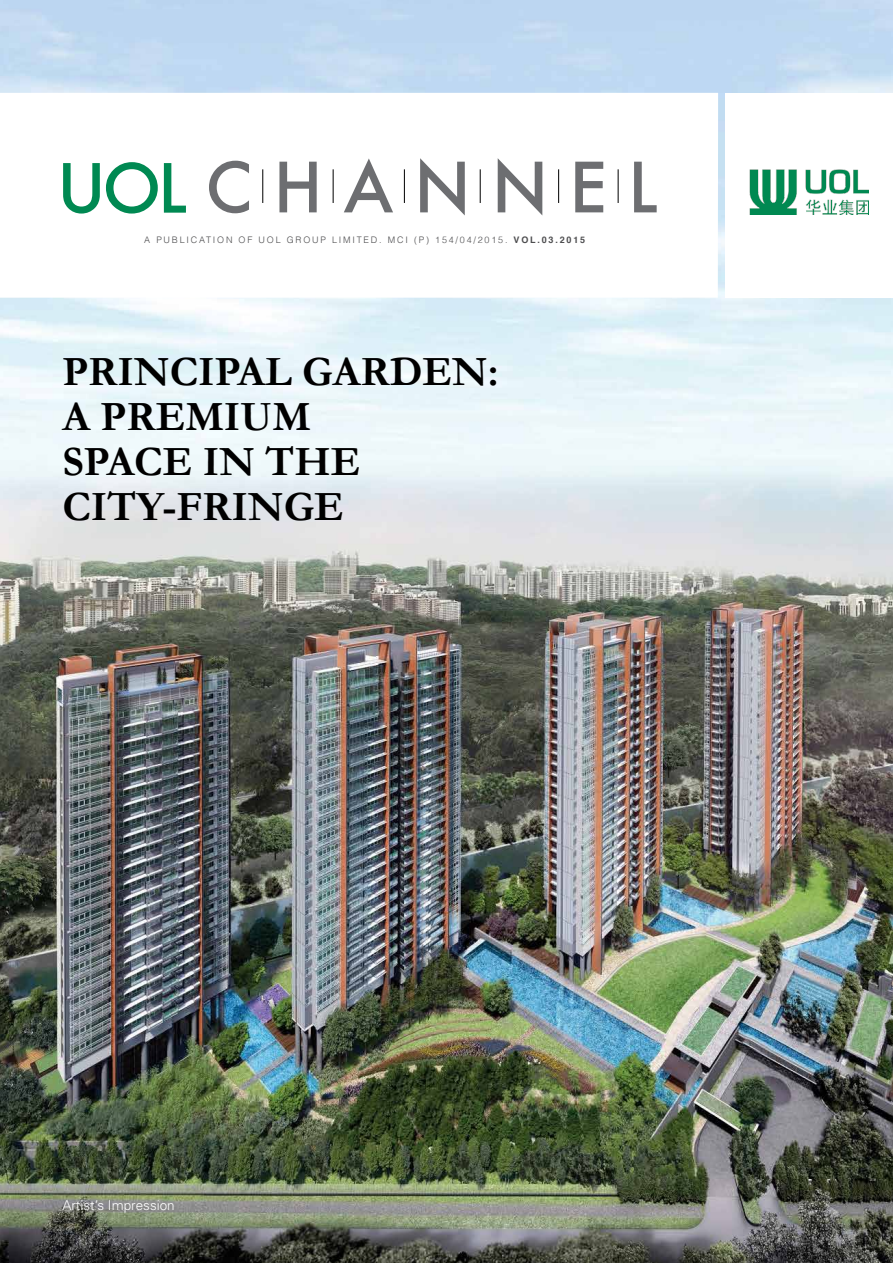
<style>
.page{position:relative;width:893px;height:1263px;background:#fff}
.page>*{position:absolute;margin:0;border:0;box-sizing:border-box;transform-origin:0 0}
.t1{font:500 67.2px "Futura";color:#6d6e71}
.t2{font:700 42px/45px "Garamond";color:#000}
.t3{font:300 13.5px "Univers";color:#fff}
.t4{font:300 9px "Helvetica";letter-spacing:.2em;color:#4d4d4f}
.s1{font-size:65.7px;color:#008952}
.s2{font-weight:700}
</style>
<div class="page">
<img style="left:0;top:0;width:893px;height:1263px">
<div style="left:0;top:93px;width:718px;height:205px;background:#fff"></div>
<div style="left:725px;top:93px;width:168px;height:205px;background:#fff"></div>
<hr style="left:262px;top:169px;width:1px;height:34px;background:#000">
<hr style="left:333px;top:169px;width:1px;height:34px;background:#000">
<hr style="left:404px;top:169px;width:1px;height:34px;background:#000">
<hr style="left:480px;top:169px;width:1px;height:34px;background:#000">
<hr style="left:558px;top:169px;width:1px;height:34px;background:#000">
<hr style="left:618px;top:169px;width:1px;height:34px;background:#000">
<img style="left:750px;top:170px;width:118px;height:45px">
<h1 class="t1" style="left:57px;top:141px;width:602px"><span class="s1">UOL</span> C H A N N E L</h1>
<p class="t4" style="left:144px;top:234px;width:123px">A PUBLICATION OF UOL</p>
<p class="t4" style="left:287px;top:234px;width:109px">GROUP LIMITED. MCI</p>
<p class="t4" style="left:414px;top:234px;width:173px">(P ) 154/04/2015. <span class="s2">VOL.03.2015</span></p>
<h2 class="t2" style="left:62px;top:348px;width:438px">PRINCIPAL GARDEN:<br>A PREMIUM<br>SPACE IN THE<br>CITY-FRINGE</h2>
<h3 class="t3" style="left:62px;top:1197px;width:114px">Artist’s Impression</h3>
</div>
